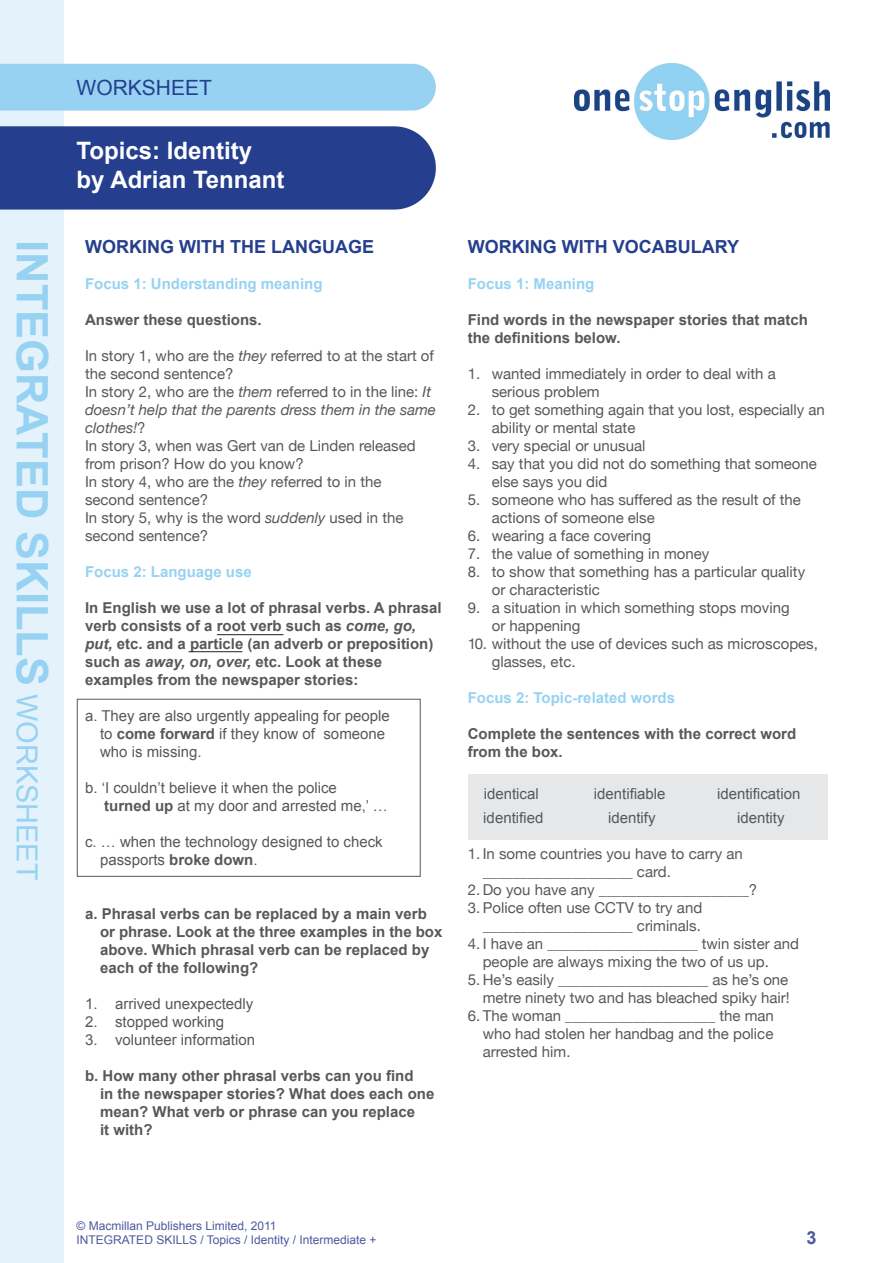
<style>
.page{position:relative;width:893px;height:1263px;background:#fff}
.page>*{position:absolute;margin:0;border:0;box-sizing:border-box;transform-origin:0 0}
.t1{font:700 43.35px "Arial";color:#97d2f2}
.t2{font:700 24px/28.8px "Arial";color:#fff}
.t3{font:21px "Arial";color:#253f8e}
.Body_Arial{font:700 18px "Arial";color:#253f8e}
.t4{font:700 18px "Arial";color:#4d5a9e}
.Body_Arial-2{font:15px/18px "Helvetica Neue";color:#57585a}
.Body_Arial-3{font:700 15px/18px "Arial";color:#57585a}
.Body_Arial-4{font:15px/18px "Arial";color:#57585a}
.Body_Arial-5{font:italic 15px/18px "Helvetica Neue";color:#57585a}
.Body_Arial-6{font:700 15px "Arial";color:#97d2f2}
.t5{font:12px/14.4px "Arial";color:#4d5a9e}
.s1{font-weight:400;font-size:28.95px}
.s2{font-style:italic}
.s3{font-style:normal}
.s4{font-weight:700}
</style>
<div class="page">
<div style="left:0;top:0;width:64px;height:1263px;background:#e3f2fb"></div>
<img style="left:575px;top:64px;width:254px;height:75px">
<div style="left:0;top:126px;width:436px;height:84px;background:#253f8e"></div>
<div style="left:0;top:64px;width:436px;height:47px;background:#97d2f2"></div>
<div style="left:468px;top:775px;width:360px;height:65px;background:#e6e7e9"></div>
<div style="left:77px;top:699px;width:344px;height:178px;border:1px solid #57585a"></div>
<hr style="left:217px;top:634px;width:66px;height:1px;background:#231f20">
<hr style="left:189px;top:651px;width:53px;height:1px;background:#231f20">
<h3 class="t3" style="left:77px;top:74px;width:137px">WORKSHEET</h3>
<h2 class="t2" style="left:77px;top:137px;width:210px">Topics: Identity by Adrian Tennant</h2>
<h1 class="t1" style="left:61px;top:240px;width:642px;rotate:90deg">INTEGRATED SKILLS <span class="s1">WORKSHEET</span></h1>
<p class="Body_Arial" style="left:85px;top:235px;width:290px">WORKING WITH THE LANGUAGE</p>
<p class="Body_Arial-6" style="left:85px;top:274px;width:239px">Focus 1: Understanding meaning</p>
<p class="Body_Arial-3" style="left:85px;top:312px;width:178px">Answer these questions.</p>
<p class="Body_Arial-2" style="left:85px;top:347px;width:350px">In story 1, who are the <span class="s2">they</span> referred to at the start of the second sentence?</p>
<p class="Body_Arial-5" style="left:85px;top:383px;width:352px"><span class="s3">In story 2, who are the</span> them <span class="s3">referred to in the line:</span> It doesn’t help that the parents dress them in the same clothes!<span class="s3">?</span></p>
<p class="Body_Arial-2" style="left:85px;top:437px;width:332px">In story 3, when was Gert van de Linden released from prison? How do you know?</p>
<p class="Body_Arial-2" style="left:85px;top:473px;width:298px">In story 4, who are the <span class="s2">they</span> referred to in the</p>
<p class="Body_Arial-2" style="left:85px;top:491px;width:125px">second sentence?</p>
<p class="Body_Arial-2" style="left:85px;top:509px;width:320px">In story 5, why is the word <span class="s2">suddenly</span> used in the second sentence?</p>
<p class="Body_Arial-6" style="left:85px;top:562px;width:168px">Focus 2: Language use</p>
<p class="Body_Arial-3" style="left:85px;top:600px;width:358px">In English we use a lot of phrasal verbs. A phrasal verb consists of a root verb such as <span class="s2">come, go, put,</span> etc. and a particle (an adverb or preposition) such as <span class="s2">away, on, over,</span> etc. Look at these examples from the newspaper stories:</p>
<p class="Body_Arial-4" style="left:100px;top:707px;width:291px;text-indent:-15px">a. They are also urgently appealing for people to <span class="s4">come forward</span> if they know of someone who is missing.</p>
<p class="Body_Arial-4" style="left:104px;top:779px;width:285px;text-indent:-19px">b. ‘I couldn’t believe it when the police<br><span class="s4">turned up</span> at my door and arrested me,’ …</p>
<p class="Body_Arial-4" style="left:100px;top:833px;width:284px;text-indent:-15px">c. … when the technology designed to check passports <span class="s4">broke down</span>.</p>
<p class="Body_Arial-3" style="left:100px;top:906px;width:344px;text-indent:-15px">a. Phrasal verbs can be replaced by a main verb or phrase. Look at the three examples in the box above. Which phrasal verb can be replaced by each of the following?</p>
<p class="Body_Arial-4" style="left:85px;top:995px;width:170px">1. arrived unexpectedly</p>
<p class="Body_Arial-4" style="left:85px;top:1013px;width:141px">2. stopped working</p>
<p class="Body_Arial-4" style="left:85px;top:1031px;width:172px">3. volunteer information</p>
<p class="Body_Arial-3" style="left:100px;top:1068px;width:336px;text-indent:-15px">b. How many other phrasal verbs can you find<br>in the newspaper stories? What does each one mean? What verb or phrase can you replace<br>it with?</p>
<p class="Body_Arial" style="left:468px;top:235px;width:273px">WORKING WITH VOCABULARY</p>
<p class="Body_Arial-6" style="left:468px;top:274px;width:128px">Focus 1: Meaning</p>
<p class="Body_Arial-3" style="left:468px;top:312px;width:342px">Find words in the newspaper stories that match the definitions below.</p>
<p class="Body_Arial-2" style="left:492px;top:365px;width:285px;text-indent:-24px">1. wanted immediately in order to deal with a serious problem</p>
<p class="Body_Arial-2" style="left:492px;top:401px;width:334px;text-indent:-24px">2. to get something again that you lost, especially an ability or mental state</p>
<p class="Body_Arial-2" style="left:468px;top:437px;width:179px">3. very special or unusual</p>
<p class="Body_Arial-2" style="left:492px;top:455px;width:327px;text-indent:-24px">4. say that you did not do something that someone else says you did</p>
<p class="Body_Arial-2" style="left:492px;top:491px;width:311px;text-indent:-24px">5. someone who has suffered as the result of the actions of someone else</p>
<p class="Body_Arial-2" style="left:468px;top:527px;width:185px">6. wearing a face covering</p>
<p class="Body_Arial-2" style="left:468px;top:545px;width:243px">7. the value of something in money</p>
<p class="Body_Arial-2" style="left:492px;top:563px;width:315px;text-indent:-24px">8. to show that something has a particular quality or characteristic</p>
<p class="Body_Arial-2" style="left:492px;top:599px;width:299px;text-indent:-24px">9. a situation in which something stops moving or happening</p>
<p class="Body_Arial-2" style="left:492px;top:635px;width:328px;text-indent:-24px">10. without the use of devices such as microscopes, glasses, etc.</p>
<p class="Body_Arial-6" style="left:468px;top:688px;width:209px">Focus 2: Topic-related words</p>
<p class="Body_Arial-3" style="left:468px;top:726px;width:330px">Complete the sentences with the correct word from the box.</p>
<p class="Body_Arial-4" style="left:484px;top:785px;width:57px">identical</p>
<p class="Body_Arial-4" style="left:594px;top:785px;width:73px">identifiable</p>
<p class="Body_Arial-4" style="left:717px;top:785px;width:85px">identification</p>
<p class="Body_Arial-4" style="left:483px;top:809px;width:62px">identified</p>
<p class="Body_Arial-4" style="left:608px;top:809px;width:49px">identify</p>
<p class="Body_Arial-4" style="left:737px;top:809px;width:49px">identity</p>
<p class="Body_Arial-2" style="left:483px;top:845px;width:262px;text-indent:-15px">1. In some countries you have to carry an ____________________ card.</p>
<p class="Body_Arial-2" style="left:468px;top:881px;width:291px">2. Do you have any ____________________?</p>
<p class="Body_Arial-2" style="left:468px;top:899px;width:236px;text-align:right">3. Police often use CCTV to try and ____________________ criminals.</p>
<p class="Body_Arial-2" style="left:483px;top:935px;width:318px;text-indent:-15px">4. I have an ____________________ twin sister and people are always mixing the two of us up.</p>
<p class="Body_Arial-2" style="left:468px;top:971px;width:324px;text-align:right">5. He’s easily ____________________ as he’s one metre ninety two and has bleached spiky hair!</p>
<p class="Body_Arial-2" style="left:483px;top:1007px;width:293px;text-align:justify;text-indent:-15px">6. The woman ____________________ the man who had stolen her handbag and the police arrested him.</p>
<p class="t5" style="left:77px;top:1218px;width:302px">© Macmillan Publishers Limited, 2011<br>INTEGRATED SKILLS / Topics / Identity / Intermediate +</p>
<p class="t4" style="left:806px;top:1226px;width:12px">3</p>
</div>
